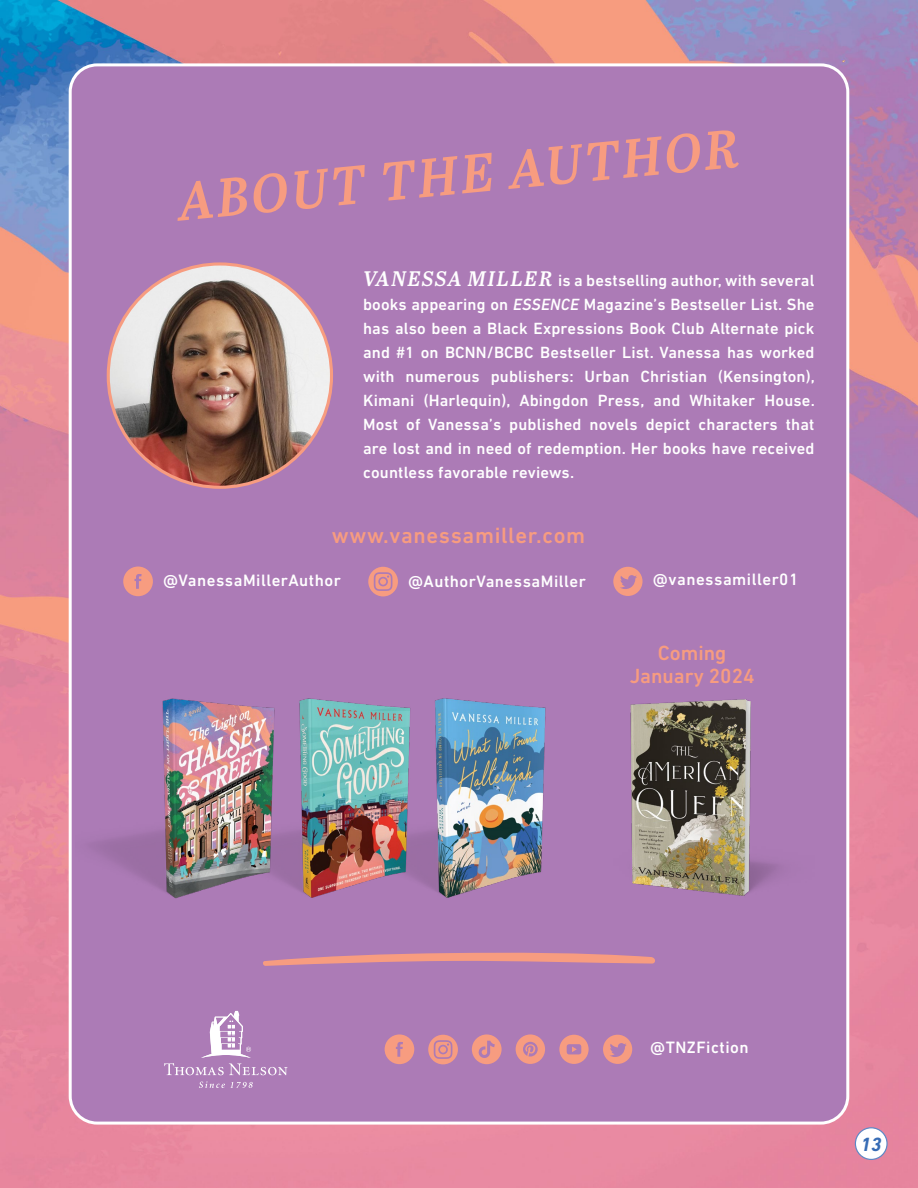
<style>
.page{position:relative;width:918px;height:1188px;background:#fff}
.page>*{position:absolute;margin:0;border:0;box-sizing:border-box;transform-origin:0 0}
.t1{font:italic 600 54px "Abril Text";color:#f79c80}
.t2{font:500 22.5px "DIN Next LT Pro";letter-spacing:.03em;color:#f79c80}
.t3{font:500 20.85px/22.5px "DIN Next LT Pro";color:#f79c80;text-align:center}
.t4{font:italic 700 19.5px "DIN Next LT Pro";color:#376cb5}
.t5{font:500 16.8px "DIN Next LT Pro";letter-spacing:.03em;color:#fff}
.t6{font:500 16.5px/24px "DIN Next LT Pro";letter-spacing:.01em;color:#fff;text-align:justify}
.s1{font-family:"Abril Text";font-weight:600;font-style:italic;font-size:21px}
.s2{font-style:italic}
</style>
<div class="page">
<img style="left:0;top:0;width:918px;height:1188px">
<div style="left:70px;top:65px;width:778px;height:1058px;background:#ac7bb6;border-radius:27px"></div>
<div style="left:855px;top:1128px;width:32px;height:31px;background:#fff;border-radius:50%"></div>
<div style="left:855px;top:1127px;width:33px;height:33px;border:1px solid #5d88c6;border-radius:50%"></div>
<img style="left:108px;top:264px;width:224px;height:223px;border-radius:112px">
<svg style="left:263px;top:952px;width:392px;height:14px"></svg>
<svg style="left:123px;top:567px;width:30px;height:29px"></svg>
<svg style="left:368px;top:567px;width:30px;height:29px"></svg>
<svg style="left:613px;top:567px;width:30px;height:29px"></svg>
<img style="left:94px;top:698px;width:452px;height:201px">
<img style="left:630px;top:699px;width:148px;height:197px">
<svg style="left:199px;top:1081px;width:54px;height:7px"></svg>
<svg style="left:164px;top:1011px;width:124px;height:64px"></svg>
<svg style="left:385px;top:1034px;width:29px;height:30px"></svg>
<svg style="left:428px;top:1035px;width:30px;height:29px"></svg>
<svg style="left:603px;top:1035px;width:29px;height:29px"></svg>
<svg style="left:559px;top:1035px;width:30px;height:29px"></svg>
<svg style="left:516px;top:1034px;width:29px;height:30px"></svg>
<svg style="left:472px;top:1034px;width:30px;height:30px"></svg>
<h1 class="t1" style="left:175px;top:160px;width:565px;rotate:-5deg">ABOUT THE AUTHOR</h1>
<p class="t6" style="left:363px;top:268px;width:453px"><span class="s1">VANESSA MILLER</span> is a bestselling author, with several books appearing on <span class="s2">ESSENCE</span> Magazine’s Bestseller List. She has also been a Black Expressions Book Club Alternate pick and #1 on BCNN/BCBC Bestseller List. Vanessa has worked with numerous publishers: Urban Christian (Kensington), Kimani (Harlequin), Abingdon Press, and Whitaker House.<br>Most of Vanessa’s published novels depict characters that are lost and in need of redemption. Her books have received countless favorable reviews.</p>
<h2 class="t2" style="left:332px;top:523px;width:255px">www.vanessamiller.com</h2>
<p class="t5" style="left:163px;top:571px;width:179px">@VanessaMillerAuthor</p>
<p class="t5" style="left:408px;top:571px;width:179px">@AuthorVanessaMiller</p>
<p class="t5" style="left:653px;top:570px;width:147px">@vanessamiller01</p>
<p class="t3" style="left:630px;top:642px;width:126px">Coming<br>January 2024</p>
<p class="t5" style="left:650px;top:1038px;width:100px">@TNZFiction</p>
<p class="t4" style="left:861px;top:1133px;width:22px">13</p>
</div>
